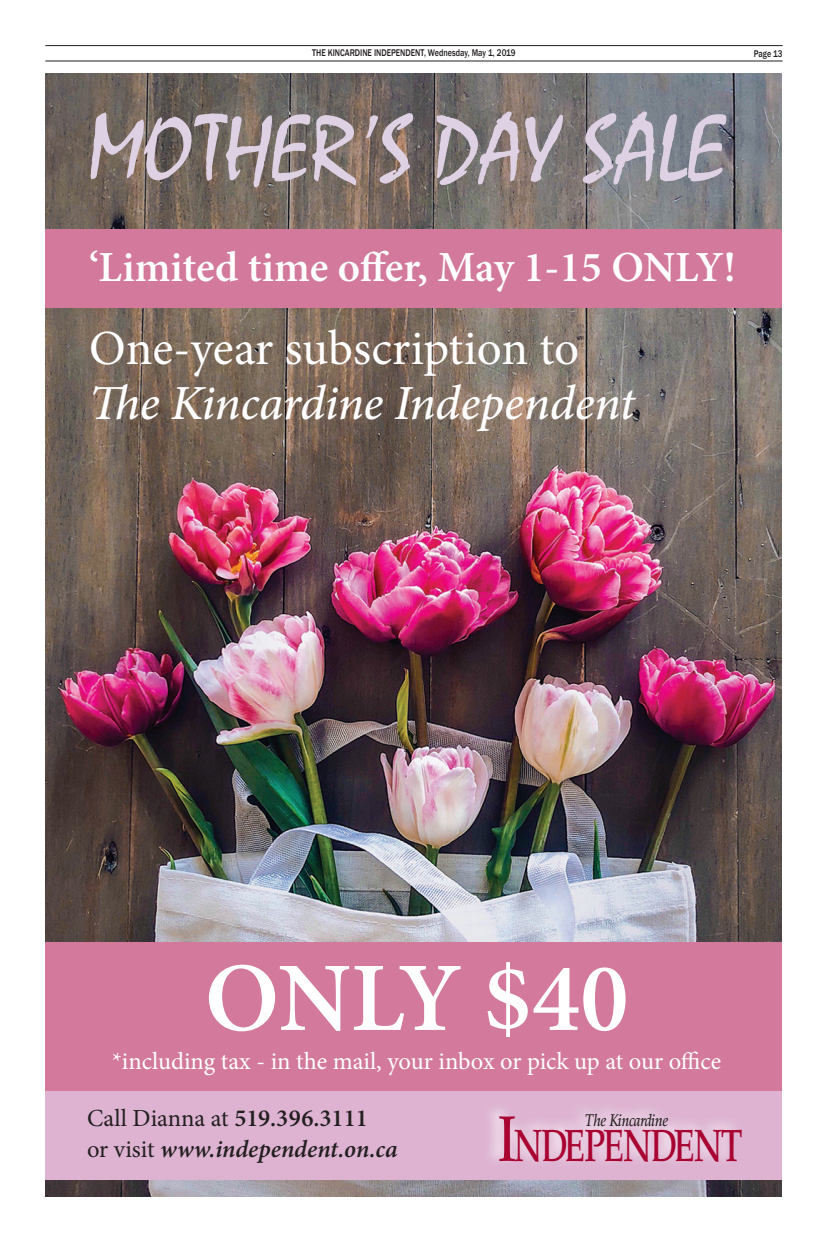
<style>
.page{position:relative;width:828px;height:1242px;background:#fff}
.page>*{position:absolute;margin:0;border:0;box-sizing:border-box;transform-origin:0 0}
.t1{font:600 98.3px "Minion Pro";letter-spacing:-.005em;color:#fff}
.t2{font:90px "Mystical";color:#ded1e3}
.t3{font:italic 500 49.1px/55.2px "Minion Pro";letter-spacing:-.005em;color:#fff}
.t4{font:500 44.9px "Palatino LT Std";letter-spacing:-.035em;color:#a80331;scale:.75 1}
.t5{font:600 43px "Minion Pro";color:#fff}
.t6{font:24.5px "Minion Pro";letter-spacing:-.005em;color:#fff}
.t7{font:italic 600 24.5px/30.7px "Minion Pro";color:#231f20}
.t8{font:italic 500 17px "Palatino LT Std";letter-spacing:-.025em;color:#231f20;scale:.8 1}
.Cutline{font:500 10px "Franklin Gothic";color:#231f20;scale:.81 1}
.Cutline-2{font:500 10px "Franklin Gothic";color:#231f20;scale:.8 1}
.s1{font-weight:400;font-style:normal}
.s2{font-style:normal}
.s3{font-size:64.2px}
</style>
<div class="page">
<hr style="left:45px;top:45px;width:738px;height:1px;background:#231f20">
<hr style="left:45px;top:61px;width:738px;height:1px;background:#231f20">
<img style="left:45px;top:74px;width:737px;height:1123px">
<div style="left:45px;top:942px;width:737px;height:152px;background:#d3799b"></div>
<div style="left:45px;top:1091px;width:737px;height:89px;background:#ddb3d1"></div>
<div style="left:45px;top:229px;width:737px;height:78px;background:#d3799b"></div>
<div style="left:481px;top:1099px;width:263px;height:69px;background:#fff;opacity:.9"></div>
<p class="Cutline" style="left:312px;top:46px;width:253px">THE KINCARDINE INDEPENDENT, Wednesday, May 1, 2019</p>
<p class="Cutline-2" style="left:754px;top:47px;width:38px">Page 13</p>
<p class="t2" style="left:89px;top:97px;width:639px">MOTHER’S DAY SALE</p>
<p class="t5" style="left:89px;top:238px;width:648px">‘Limited time offer, May 1-15 ONLY!</p>
<p class="t3" style="left:89px;top:321px;width:547px"><span class="s1">One-year subscription to<br></span>The Kincardine Independent</p>
<p class="t1" style="left:205px;top:931px;width:426px">ONLY $40</p>
<p class="t6" style="left:112px;top:1044px;width:611px">*including tax - in the mail, your inbox or pick up at our office</p>
<p class="t7" style="left:87px;top:1103px;width:312px"><span class="s1">Call Dianna at</span> <span class="s2">519.396.3111<br></span><span class="s1">or visit</span> www.independent.on.ca</p>
<p class="t4" style="left:498px;top:1119px;width:327px"><span class="s3">I</span>NDEPENDENT</p>
<p class="t8" style="left:585px;top:1110px;width:106px">The Kincardine</p>
</div>
